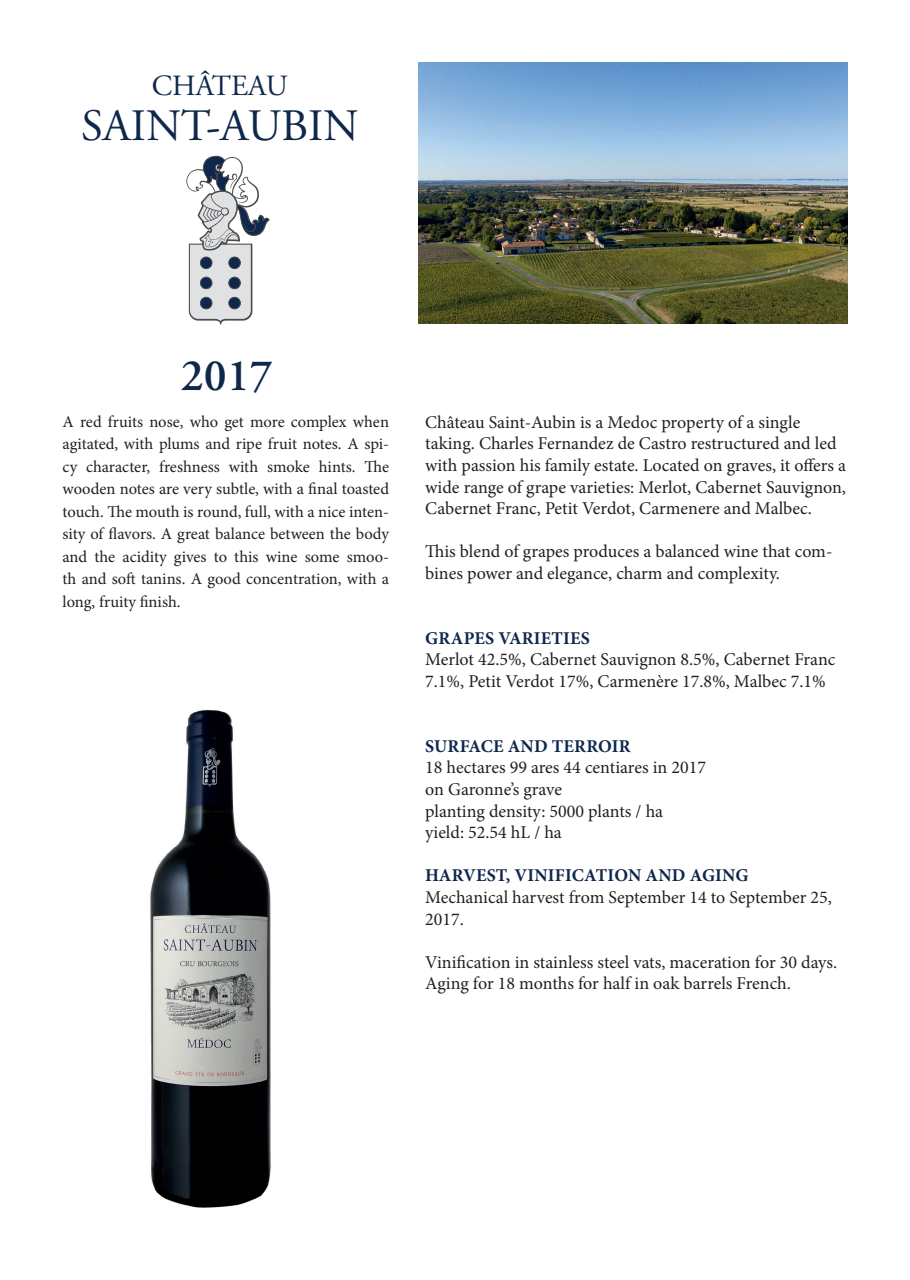
<style>
.page{position:relative;width:910px;height:1280px;background:#fff}
.page>*{position:absolute;margin:0;border:0;box-sizing:border-box;transform-origin:0 0}
.t1{font:600 45px "Adobe Garamond Pro";color:#0e274b}
.t2{font:44.85px "Adobe Garamond Pro";color:#0e274b}
.t3{font:29.25px "Adobe Garamond Pro";color:#0e274b}
.t4{font:18px/21.6px "Minion Pro";color:#231f20}
.t5{font:700 18px "Minion Pro";letter-spacing:.01em;color:#0e274b}
.t6{font:16.5px/22.5px "Minion Pro";color:#231f20;text-align:justify}
</style>
<div class="page">
<img style="left:150px;top:709px;width:121px;height:499px">
<svg style="left:186px;top:156px;width:83px;height:169px"></svg>
<img style="left:419px;top:63px;width:428px;height:260px">
<h3 class="t3" style="left:152px;top:68px;width:137px">CHÂTEAU</h3>
<h2 class="t2" style="left:81px;top:98px;width:279px">SAINT-AUBIN</h2>
<h1 class="t1" style="left:181px;top:350px;width:93px">2017</h1>
<p class="t6" style="left:63px;top:410px;width:328px">A red fruits nose, who get more complex when agitated, with plums and ripe fruit notes. A spi&shy;cy character, freshness with smoke hints. The wooden notes are very subtle, with a final toasted touch. The mouth is round, full, with a nice inten&shy;sity of flavors. A great balance between the body and the acidity gives to this wine some smoo&shy;th and soft tanins. A good concentration, with a long, fruity finish.</p>
<p class="t4" style="left:425px;top:411px;width:422px">Château Saint-Aubin is a Medoc property of a single taking. Charles Fernandez de Castro restructured and led with passion his family estate. Located on graves, it offers a wide range of grape varieties: Merlot, Cabernet Sauvignon, Cabernet Franc, Petit Verdot, Carmenere and Malbec.</p>
<p class="t4" style="left:425px;top:541px;width:409px">This blend of grapes produces a balanced wine that com&shy;bines power and elegance, charm and complexity.</p>
<p class="t5" style="left:425px;top:625px;width:166px">GRAPES VARIETIES</p>
<p class="t4" style="left:425px;top:649px;width:412px">Merlot 42.5%, Cabernet Sauvignon 8.5%, Cabernet Franc<br>7.1%, Petit Verdot 17%, Carmenère 17.8%, Malbec 7.1%</p>
<p class="t5" style="left:425px;top:733px;width:207px">SURFACE AND TERROIR</p>
<p class="t4" style="left:425px;top:757px;width:282px">18 hectares 99 ares 44 centiares in 2017 on Garonne’s grave<br>planting density: 5000 plants / ha yield: 52.54 hL / ha</p>
<p class="t5" style="left:425px;top:863px;width:325px">HARVEST, VINIFICATION AND AGING</p>
<p class="t4" style="left:425px;top:886px;width:408px">Mechanical harvest from September 14 to September 25,<br>2017.</p>
<p class="t4" style="left:425px;top:951px;width:414px">Vinification in stainless steel vats, maceration for 30 days.<br>Aging for 18 months for half in oak barrels French.</p>
</div>
